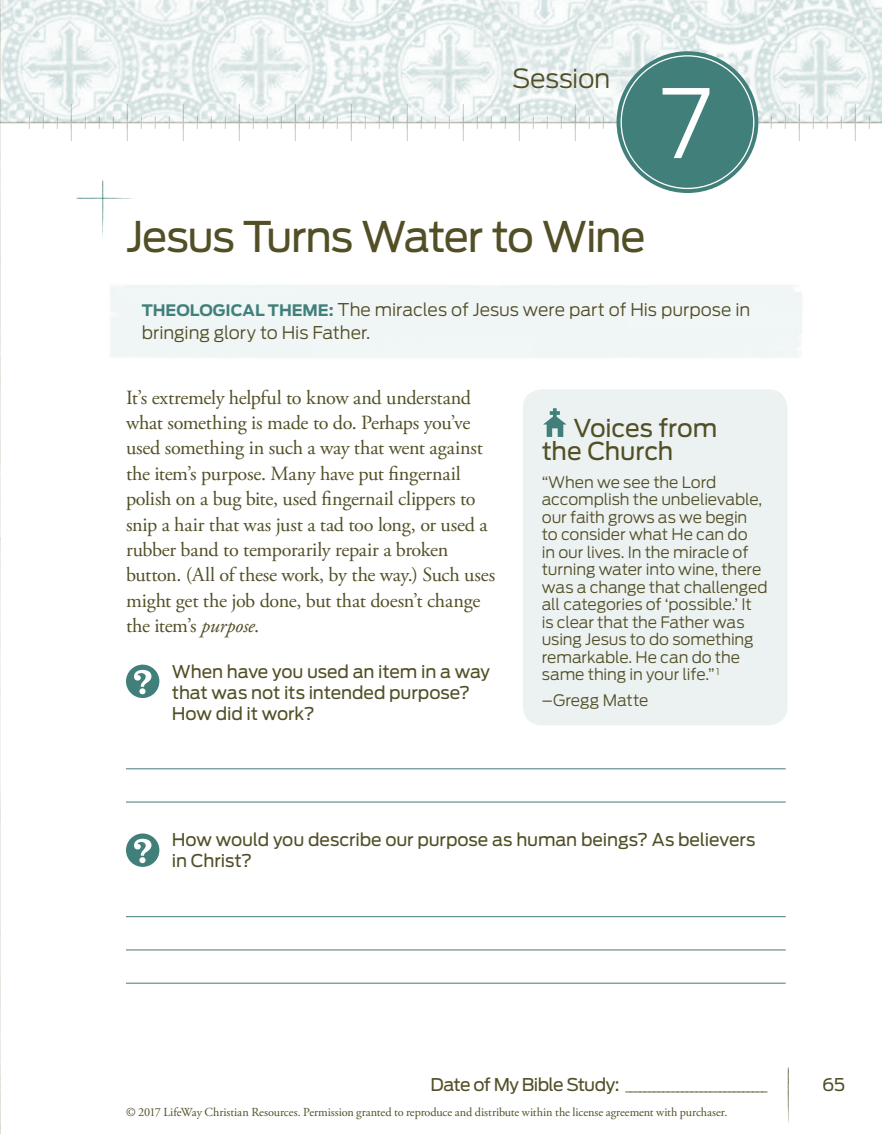
<style>
.page{position:relative;width:882px;height:1134px;background:#fff}
.page>*{position:absolute;margin:0;border:0;box-sizing:border-box;transform-origin:0 0}
.t1{font:300 94.5px "Antenna";color:#fff}
.t2{font:42px "Antenna";letter-spacing:-.035em;color:#524f26}
.t3{font:300 26.25px "Antenna";letter-spacing:-.015em;color:#524f26}
.t4{font:24.5px/22.8px "Antenna";letter-spacing:-.005em;color:#524f26}
.t5{font:20.12px/25.4px "Adobe Garamond Pro";letter-spacing:-.02em;color:#524f26}
.t6{font:17.5px/21px "Antenna";letter-spacing:-.005em;color:#524f26}
.t7{font:300 17.5px/22.8px "Antenna";letter-spacing:-.005em;color:#524f26}
.t8{font:300 15.75px/17.5px "Antenna";letter-spacing:-.01em;color:#524f26}
.t9{font:12.25px "Adobe Garamond Pro";letter-spacing:-.005em;color:#524f26}
.t10{font:10.5px "Antenna";color:#524f26}
.s1{font-weight:700;font-size:15.75px;color:#407f7a}
.s2{font-style:italic}
.s3{font-size:17.5px}
</style>
<div class="page">
<img style="left:1px;top:0;width:881px;height:122px">
<hr style="left:0;top:122px;width:882px;height:1px;background:#524f26">
<svg style="left:29px;top:116px;width:1px;height:13px"></svg>
<svg style="left:43px;top:116px;width:1px;height:13px"></svg>
<svg style="left:57px;top:116px;width:1px;height:13px"></svg>
<svg style="left:85px;top:116px;width:1px;height:13px"></svg>
<svg style="left:99px;top:116px;width:1px;height:13px"></svg>
<svg style="left:113px;top:116px;width:1px;height:13px"></svg>
<svg style="left:141px;top:116px;width:1px;height:13px"></svg>
<svg style="left:155px;top:116px;width:1px;height:13px"></svg>
<svg style="left:169px;top:116px;width:1px;height:13px"></svg>
<svg style="left:197px;top:116px;width:1px;height:13px"></svg>
<svg style="left:211px;top:116px;width:1px;height:13px"></svg>
<svg style="left:225px;top:116px;width:1px;height:13px"></svg>
<svg style="left:253px;top:116px;width:1px;height:13px"></svg>
<svg style="left:267px;top:116px;width:1px;height:13px"></svg>
<svg style="left:281px;top:116px;width:1px;height:13px"></svg>
<svg style="left:309px;top:116px;width:1px;height:13px"></svg>
<svg style="left:323px;top:116px;width:1px;height:13px"></svg>
<svg style="left:337px;top:116px;width:1px;height:13px"></svg>
<svg style="left:365px;top:116px;width:1px;height:13px"></svg>
<svg style="left:379px;top:116px;width:1px;height:13px"></svg>
<svg style="left:393px;top:116px;width:1px;height:13px"></svg>
<svg style="left:421px;top:116px;width:1px;height:13px"></svg>
<svg style="left:435px;top:116px;width:1px;height:13px"></svg>
<svg style="left:449px;top:116px;width:1px;height:13px"></svg>
<svg style="left:477px;top:116px;width:1px;height:13px"></svg>
<svg style="left:491px;top:116px;width:1px;height:13px"></svg>
<svg style="left:505px;top:116px;width:1px;height:13px"></svg>
<svg style="left:533px;top:116px;width:1px;height:13px"></svg>
<svg style="left:547px;top:116px;width:1px;height:13px"></svg>
<svg style="left:561px;top:116px;width:1px;height:13px"></svg>
<svg style="left:589px;top:116px;width:1px;height:13px"></svg>
<svg style="left:603px;top:116px;width:1px;height:13px"></svg>
<svg style="left:771px;top:116px;width:1px;height:13px"></svg>
<svg style="left:785px;top:116px;width:1px;height:13px"></svg>
<svg style="left:813px;top:116px;width:1px;height:13px"></svg>
<svg style="left:827px;top:116px;width:1px;height:13px"></svg>
<svg style="left:841px;top:116px;width:1px;height:13px"></svg>
<svg style="left:869px;top:116px;width:1px;height:13px"></svg>
<hr style="left:71px;top:104px;width:1px;height:37px;background:#524f26">
<hr style="left:127px;top:104px;width:1px;height:37px;background:#524f26">
<hr style="left:183px;top:104px;width:1px;height:37px;background:#524f26">
<hr style="left:239px;top:104px;width:1px;height:37px;background:#524f26">
<hr style="left:295px;top:104px;width:1px;height:37px;background:#524f26">
<hr style="left:351px;top:104px;width:1px;height:37px;background:#524f26">
<hr style="left:407px;top:104px;width:1px;height:37px;background:#524f26">
<hr style="left:463px;top:104px;width:1px;height:37px;background:#524f26">
<hr style="left:519px;top:104px;width:1px;height:37px;background:#524f26">
<hr style="left:575px;top:104px;width:1px;height:37px;background:#524f26">
<hr style="left:799px;top:104px;width:1px;height:37px;background:#524f26">
<hr style="left:855px;top:104px;width:1px;height:37px;background:#524f26">
<img style="left:0;top:0;width:1px;height:1134px">
<img style="left:787px;top:1067px;width:2px;height:57px">
<img style="left:102px;top:180px;width:2px;height:56px">
<img style="left:76px;top:188px;width:56px;height:15px">
<div style="left:617px;top:51px;width:141px;height:142px;background:#407f7a;border-radius:50%"></div>
<hr style="left:126px;top:769px;width:660px;height:1px;background:#407f7a">
<hr style="left:126px;top:802px;width:660px;height:1px;background:#407f7a">
<hr style="left:126px;top:916px;width:660px;height:1px;background:#407f7a">
<hr style="left:126px;top:950px;width:660px;height:1px;background:#407f7a">
<hr style="left:126px;top:983px;width:660px;height:1px;background:#407f7a">
<div style="left:523px;top:389px;width:265px;height:336px;background:#ecf2f2;border-radius:19px"></div>
<svg style="left:543px;top:408px;width:24px;height:29px"></svg>
<svg style="left:126px;top:665px;width:33px;height:33px"></svg>
<svg style="left:126px;top:834px;width:33px;height:33px"></svg>
<h3 class="t3" style="left:512px;top:63px;width:100px">Session</h3>
<h1 class="t1" style="left:660px;top:67px;width:52px">7</h1>
<h2 class="t2" style="left:126px;top:212px;width:521px">Jesus Turns Water to Wine</h2>
<p class="t7" style="left:142px;top:299px;width:610px"><span class="s1">THEOLOGICAL THEME:</span> The miracles of Jesus were part of His purpose in bringing glory to His Father.</p>
<p class="t5" style="left:126px;top:385px;width:371px">It’s extremely helpful to know and understand what something is made to do. Perhaps you’ve used something in such a way that went against the item’s purpose. Many have put fingernail polish on a bug bite, used fingernail clippers to snip a hair that was just a tad too long, or used a rubber band to temporarily repair a broken button. (All of these work, by the way.) Such uses might get the job done, but that doesn’t change the item’s <span class="s2">purpose</span>.</p>
<p class="t6" style="left:172px;top:661px;width:320px">When have you used an item in a way that was not its intended purpose?<br>How did it work?</p>
<p class="t4" style="left:542px;top:417px;width:177px;text-indent:32px">Voices from the Church</p>
<p class="t8" style="left:542px;top:473px;width:227px">“When we see the Lord accomplish the unbelievable, our faith grows as we begin<br>to consider what He can do<br>in our lives. In the miracle of turning water into wine, there was a change that challenged all categories of ‘possible.’ It is clear that the Father was using Jesus to do something remarkable. He can do the same thing in your life.” <sup>1</sup></p>
<p class="t8" style="left:542px;top:692px;width:108px">–Gregg Matte</p>
<p class="t6" style="left:172px;top:830px;width:585px">How would you describe our purpose as human beings? As believers in Christ?</p>
<p class="t10" style="left:431px;top:1081px;width:338px"><span class="s3">Date of My Bible Study:</span> ______________________________</p>
<p class="t6" style="left:822px;top:1074px;width:24px">65</p>
<p class="t9" style="left:126px;top:1105px;width:603px">© 2017 LifeWay Christian Resources. Permission granted to reproduce and distribute within the license agreement with purchaser.</p>
</div>
